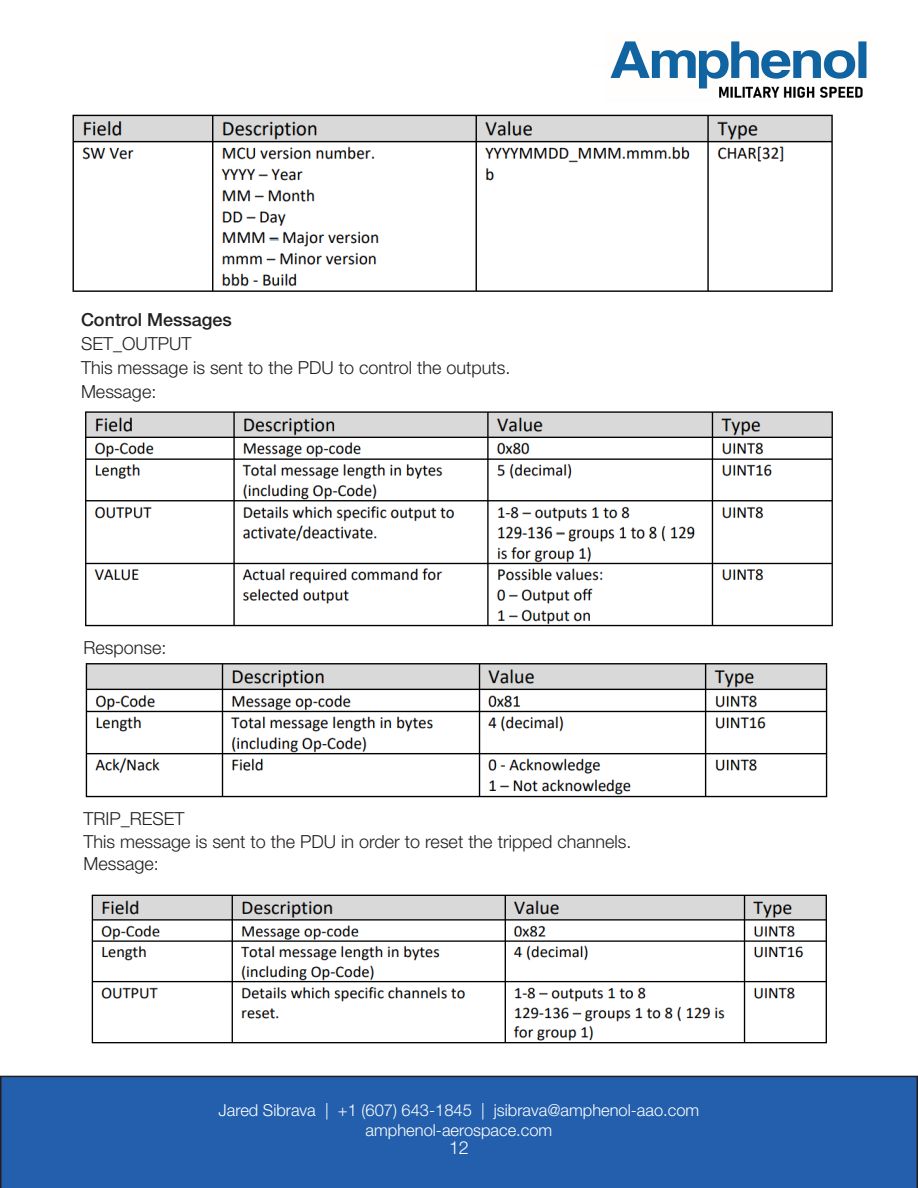
<style>
.page{position:relative;width:918px;height:1188px;background:#fff}
.page>*{position:absolute;margin:0;border:0;box-sizing:border-box;transform-origin:0 0}
.t1{font:300 18px "Helvetica Neue LT Std";color:#231f20}
.t2{font:500 18px "Helvetica Neue LT Std";color:#231f20}
.t3{font:300 18px "Helvetica Neue LT Std";color:#fff}
.t4{font:300 16.5px/19.8px "Helvetica Neue LT Std";color:#fff;text-align:center}
</style>
<div class="page">
<img style="left:610px;top:41px;width:257px;height:57px">
<div style="left:0;top:1076px;width:918px;height:112px;background:#235fad"></div>
<img style="left:72px;top:114px;width:761px;height:178px">
<img style="left:85px;top:411px;width:748px;height:216px">
<img style="left:85px;top:663px;width:743px;height:135px">
<img style="left:91px;top:894px;width:736px;height:150px">
<p class="t2" style="left:81px;top:309px;width:152px">Control Messages</p>
<p class="t1" style="left:81px;top:333px;width:112px">SET_OUTPUT</p>
<p class="t1" style="left:81px;top:357px;width:431px">This message is sent to the PDU to control the outputs.</p>
<p class="t1" style="left:81px;top:381px;width:77px">Message:</p>
<p class="t1" style="left:84px;top:637px;width:85px">Response:</p>
<p class="t1" style="left:84px;top:808px;width:103px">TRIP_RESET</p>
<p class="t1" style="left:84px;top:830px;width:549px">This message is sent to the PDU in order to reset the tripped channels.</p>
<p class="t1" style="left:84px;top:853px;width:77px">Message:</p>
<p class="t4" style="left:219px;top:1100px;width:482px">Jared Sibrava | +1 (607) 643-1845 | jsibrava@amphenol-aao.com amphenol-aerospace.com</p>
<p class="t3" style="left:449px;top:1136px;width:21px">12</p>
</div>
